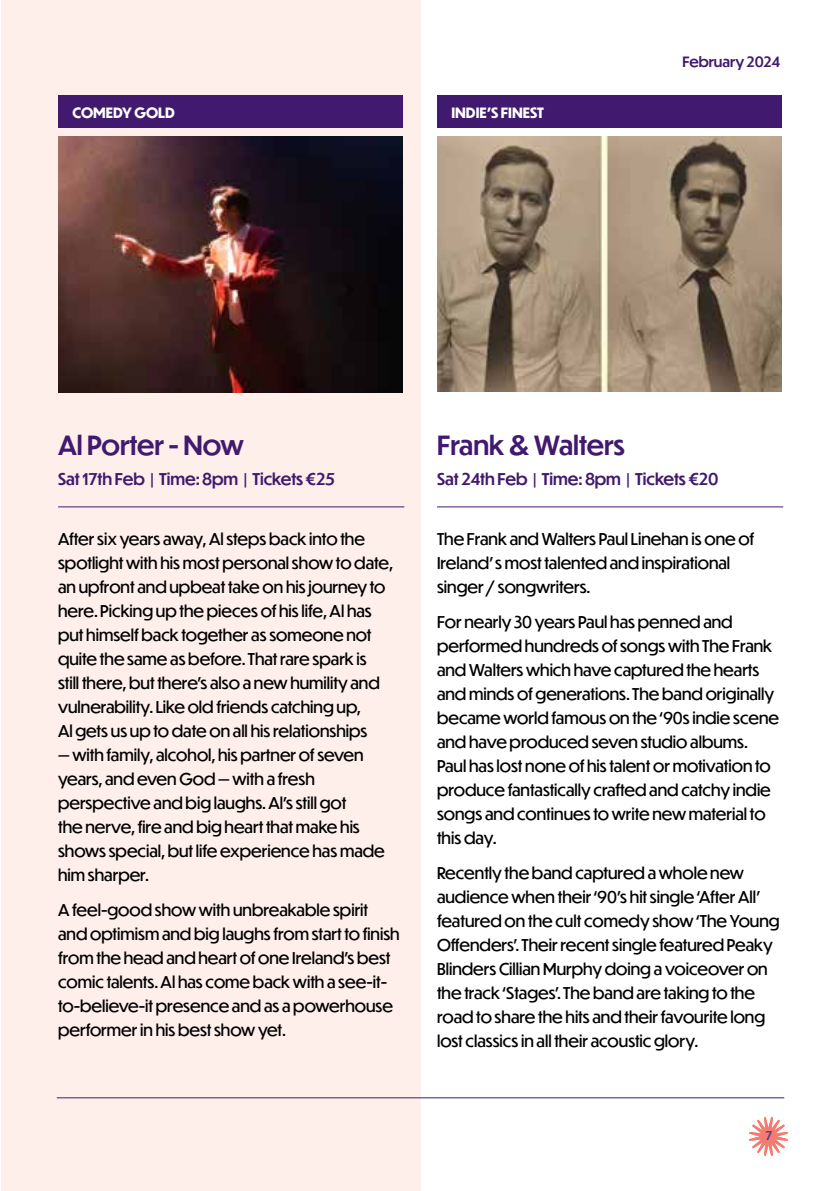
<style>
.page{position:relative;width:840px;height:1191px;background:#fff}
.page>*{position:absolute;margin:0;border:0;box-sizing:border-box;transform-origin:0 0}
.t1{font:500 26px "Dunbar Tall";color:#411a6f}
.t2{font:16px/24px "Dunbar Tall";color:#000}
.t3{font:500 16px "Dunbar Tall";color:#411a6f}
.t4{font:700 14px "Dunbar Tall";color:#fff}
.t5{font:500 14px "Dunbar Tall";color:#411a6f}
.t6{font:500 12px "Dunbar Tall";color:#5a3e82}
</style>
<div class="page">
<div style="left:1px;top:0;width:419px;height:1191px;background:#feefea"></div>
<svg style="left:749px;top:1117px;width:38px;height:38px"></svg>
<hr style="left:57px;top:1097px;width:726px;height:1px;background:#411a6f">
<img style="left:437px;top:137px;width:343px;height:255px">
<hr style="left:437px;top:506px;width:345px;height:1px;background:#411a6f">
<div style="left:437px;top:95px;width:343px;height:33px;background:#411a6f"></div>
<img style="left:58px;top:137px;width:344px;height:255px">
<hr style="left:58px;top:506px;width:346px;height:1px;background:#411a6f">
<div style="left:58px;top:95px;width:344px;height:33px;background:#411a6f"></div>
<p class="t4" style="left:72px;top:102px;width:104px">COMEDY GOLD</p>
<p class="t4" style="left:451px;top:102px;width:94px">INDIE’S FINEST</p>
<p class="t5" style="left:682px;top:52px;width:99px">February 2024</p>
<h1 class="t1" style="left:58px;top:426px;width:187px">Al Porter - Now</h1>
<p class="t3" style="left:58px;top:467px;width:278px">Sat 17th Feb | Time: 8pm | Tickets €25</p>
<p class="t2" style="left:58px;top:526px;width:336px">After six years away, Al steps back into the spotlight with his most personal show to date, an upfront and upbeat take on his journey to here. Picking up the pieces of his life, Al has put himself back together as someone not quite the same as before. That rare spark is<br>still there, but there’s also a new humility and vulnerability. Like old friends catching up,<br>Al gets us up to date on all his relationships</p>
<p class="t2" style="left:58px;top:742px;width:328px">— with family, alcohol, his partner of seven years, and even God — with a fresh perspective and big laughs. Al’s still got<br>the nerve, fire and big heart that make his shows special, but life experience has made him sharper.</p>
<p class="t2" style="left:58px;top:897px;width:343px">A feel-good show with unbreakable spirit and optimism and big laughs from start to finish from the head and heart of one Ireland’s best comic talents. Al has come back with a see-it&shy;to-believe-it presence and as a powerhouse performer in his best show yet.</p>
<h1 class="t1" style="left:437px;top:426px;width:189px">Frank &amp; Walters</h1>
<p class="t3" style="left:437px;top:467px;width:283px">Sat 24th Feb | Time: 8pm | Tickets €20</p>
<p class="t2" style="left:437px;top:526px;width:318px">The Frank and Walters Paul Linehan is one of<br>Ireland’ s most talented and inspirational singer / songwriters.</p>
<p class="t2" style="left:437px;top:609px;width:343px">For nearly 30 years Paul has penned and performed hundreds of songs with The Frank and Walters which have captured the hearts and minds of generations. The band originally became world famous on the ‘90s indie scene and have produced seven studio albums.<br>Paul has lost none of his talent or motivation to produce fantastically crafted and catchy indie songs and continues to write new material to this day.</p>
<p class="t2" style="left:437px;top:861px;width:344px">Recently the band captured a whole new audience when their ‘90’s hit single ‘After All’ featured on the cult comedy show ‘The Young Offenders’. Their recent single featured Peaky Blinders Cillian Murphy doing a voiceover on the track ‘Stages’. The band are taking to the road to share the hits and their favourite long lost classics in all their acoustic glory.</p>
<p class="t6" style="left:765px;top:1126px;width:8px">7</p>
</div>
